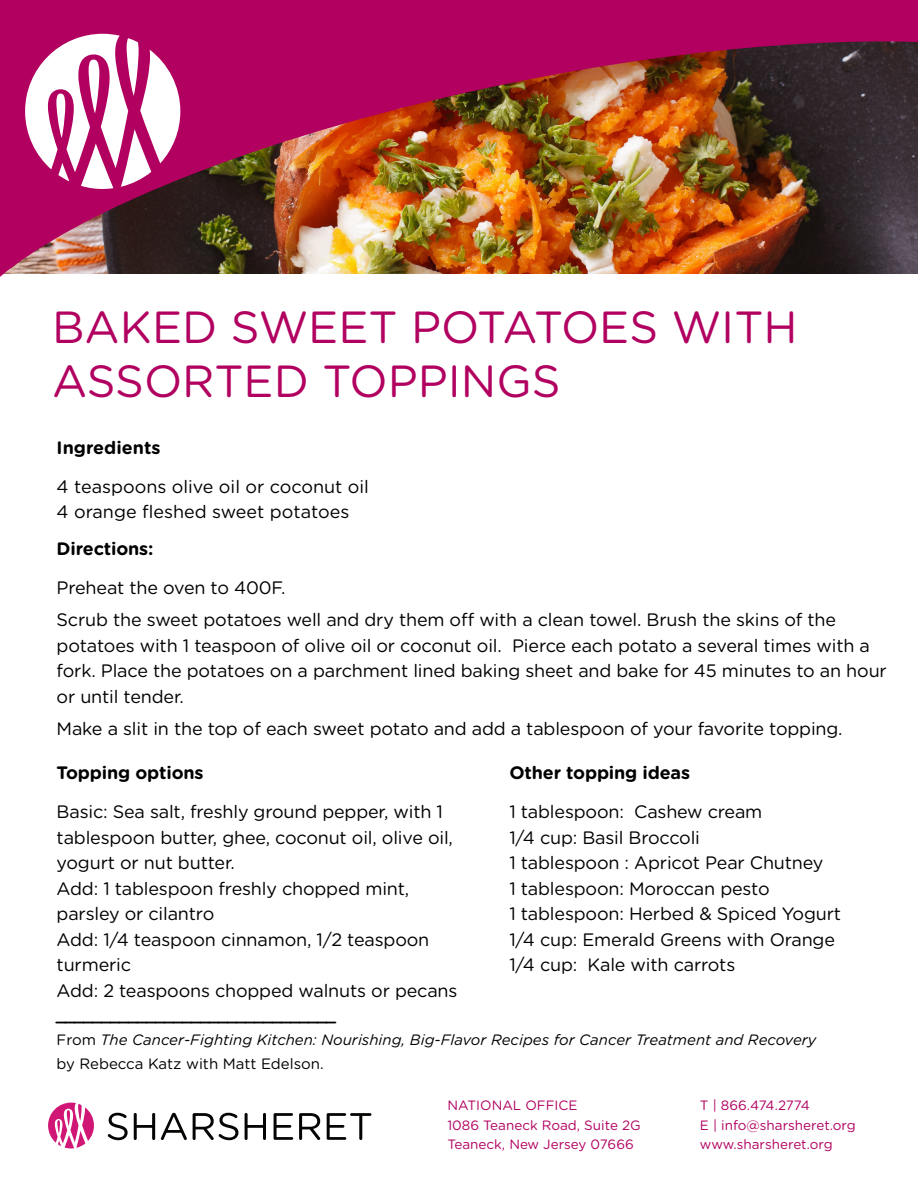
<style>
.page{position:relative;width:918px;height:1188px;background:#fff}
.page>*{position:absolute;margin:0;border:0;box-sizing:border-box;transform-origin:0 0}
.t1{font:45px/54px "Gotham Rounded";color:#b10060}
.Paragraph{font:18px/25.5px "Gotham Rounded";letter-spacing:-.01em;color:#000}
.Paragraph-2{font:700 18px "Gotham Rounded";letter-spacing:-.01em;color:#000}
.Credit{font:italic 15px "Gotham Rounded";color:#000}
.Credit-2{font:700 15px "Gotham Rounded";color:#000}
.Credit-3{font:15px "Gotham Rounded";color:#000}
.t2{font:13.5px/19.5px "Gotham Rounded";color:#b10060}
.s1{font-style:normal}
</style>
<div class="page">
<img style="left:0;top:0;width:918px;height:277px">
<svg style="left:25px;top:34px;width:155px;height:155px"></svg>
<svg style="left:108px;top:1113px;width:20px;height:27px"></svg>
<svg style="left:134px;top:1113px;width:21px;height:27px"></svg>
<svg style="left:161px;top:1113px;width:26px;height:27px"></svg>
<svg style="left:193px;top:1113px;width:45px;height:27px"></svg>
<svg style="left:245px;top:1113px;width:21px;height:27px"></svg>
<svg style="left:274px;top:1113px;width:19px;height:27px"></svg>
<svg style="left:299px;top:1113px;width:21px;height:27px"></svg>
<svg style="left:327px;top:1113px;width:44px;height:27px"></svg>
<svg style="left:48px;top:1103px;width:46px;height:45px"></svg>
<p class="t1" style="left:52px;top:298px;width:747px">BAKED SWEET POTATOES WITH<br>ASSORTED TOPPINGS</p>
<p class="Paragraph-2" style="left:57px;top:434px;width:106px">Ingredients</p>
<p class="Paragraph" style="left:57px;top:473px;width:314px">4 teaspoons olive oil or coconut oil</p>
<p class="Paragraph" style="left:57px;top:498px;width:294px">4 orange fleshed sweet potatoes</p>
<p class="Paragraph-2" style="left:57px;top:535px;width:98px">Directions:</p>
<p class="Paragraph" style="left:57px;top:574px;width:231px">Preheat the oven to 400F.</p>
<p class="Paragraph" style="left:57px;top:606px;width:832px">Scrub the sweet potatoes well and dry them off with a clean towel. Brush the skins of the potatoes with 1 teaspoon of olive oil or coconut oil. Pierce each potato a several times with a fork. Place the potatoes on a parchment lined baking sheet and bake for 45 minutes to an hour or until tender.</p>
<p class="Paragraph" style="left:57px;top:715px;width:788px">Make a slit in the top of each sweet potato and add a tablespoon of your favorite topping.</p>
<p class="Paragraph-2" style="left:57px;top:760px;width:148px">Topping options</p>
<p class="Paragraph" style="left:57px;top:798px;width:398px">Basic: Sea salt, freshly ground pepper, with 1 tablespoon butter, ghee, coconut oil, olive oil, yogurt or nut butter.</p>
<p class="Paragraph" style="left:57px;top:875px;width:354px">Add: 1 tablespoon freshly chopped mint, parsley or cilantro</p>
<p class="Paragraph" style="left:57px;top:926px;width:374px">Add: 1/4 teaspoon cinnamon, 1/2 teaspoon turmeric</p>
<p class="Paragraph" style="left:57px;top:977px;width:402px">Add: 2 teaspoons chopped walnuts or pecans</p>
<p class="Paragraph-2" style="left:509px;top:760px;width:182px">Other topping ideas</p>
<p class="Paragraph" style="left:509px;top:798px;width:255px">1 tablespoon: Cashew cream</p>
<p class="Paragraph" style="left:509px;top:824px;width:192px">1/4 cup: Basil Broccoli</p>
<p class="Paragraph" style="left:509px;top:849px;width:316px">1 tablespoon : Apricot Pear Chutney</p>
<p class="Paragraph" style="left:509px;top:875px;width:262px">1 tablespoon: Moroccan pesto</p>
<p class="Paragraph" style="left:509px;top:900px;width:333px">1 tablespoon: Herbed &amp; Spiced Yogurt</p>
<p class="Paragraph" style="left:509px;top:926px;width:327px">1/4 cup: Emerald Greens with Orange</p>
<p class="Paragraph" style="left:509px;top:951px;width:227px">1/4 cup: Kale with carrots</p>
<p class="Credit-2" style="left:57px;top:1005px;width:281px">_______________________________</p>
<p class="Credit" style="left:57px;top:1030px;width:761px"><span class="s1">From</span> The Cancer-Fighting Kitchen: Nourishing, Big-Flavor Recipes for Cancer Treatment and Recovery</p>
<p class="Credit-3" style="left:57px;top:1053px;width:269px">by Rebecca Katz with Matt Edelson.</p>
<p class="t2" style="left:447px;top:1095px;width:195px">NATIONAL OFFICE<br>1086 Teaneck Road, Suite 2G<br>Teaneck, New Jersey 07666</p>
<p class="t2" style="left:700px;top:1095px;width:157px">T | 866.474.2774<br>E | info@sharsheret.org www.sharsheret.org</p>
</div>
